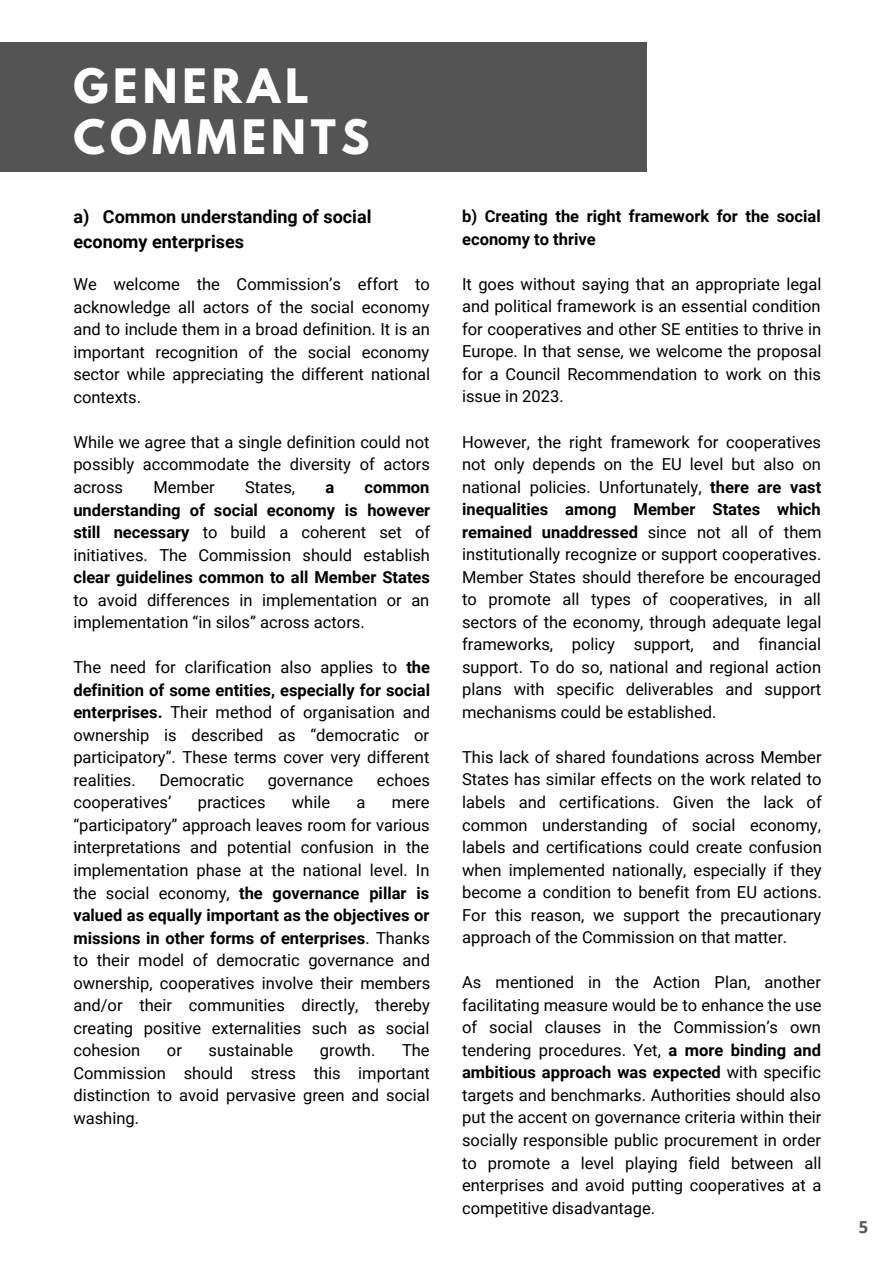
<style>
.page{position:relative;width:894px;height:1264px;background:#fff}
.page>*{position:absolute;margin:0;border:0;box-sizing:border-box;transform-origin:0 0}
.t1{font:700 42px/50.7px "League Spartan";letter-spacing:.12em;color:#fff}
.t2{font:700 18px/24.8px "Roboto";color:#000}
.t3{font:16.5px/22.5px "Roboto";color:#000;text-align:justify}
.t4{font:700 16.5px/22.5px "Roboto";color:#000}
.t5{font:700 16.5px "Open Sans";color:#545454}
.s1{font-weight:700}
</style>
<div class="page">
<div style="left:0;top:42px;width:646px;height:130px;background:#545454"></div>
<h1 class="t1" style="left:73px;top:66px;width:297px">GENERAL<br>COMMENTS</h1>
<p class="t2" style="left:73px;top:205px;width:299px">a) Common understanding of social economy enterprises</p>
<p class="t3" style="left:73px;top:273px;width:358px">We welcome the Commission’s effort to acknowledge all actors of the social economy and to include them in a broad definition. It is an important recognition of the social economy sector while appreciating the different national contexts.</p>
<p class="t3" style="left:73px;top:431px;width:358px">While we agree that a single definition could not possibly accommodate the diversity of actors across</p>
<p class="t3" style="left:153px;top:476px;width:63px">Member</p>
<p class="t3" style="left:245px;top:476px;width:52px">States,</p>
<p class="t4" style="left:325px;top:476px;width:10px">a</p>
<p class="t3" style="left:73px;top:476px;width:358px;text-indent:291px"><span class="s1">common understanding of social economy is however still necessary</span> to build a coherent set of initiatives. The Commission should establish</p>
<p class="t4" style="left:73px;top:566px;width:358px">clear guidelines common to all Member States</p>
<p class="t3" style="left:73px;top:588px;width:357px">to avoid differences in implementation or an implementation “in silos” across actors.</p>
<p class="t3" style="left:73px;top:656px;width:358px">The need for clarification also applies to <span class="s1">the definition of some entities, especially for social enterprises.</span> Their method of organisation and ownership is described as “democratic or participatory”. These terms cover very different realities.</p>
<p class="t3" style="left:159px;top:769px;width:86px">Democratic</p>
<p class="t3" style="left:268px;top:769px;width:87px">governance</p>
<p class="t3" style="left:377px;top:769px;width:55px">echoes</p>
<p class="t3" style="left:73px;top:791px;width:99px">cooperatives’</p>
<p class="t3" style="left:198px;top:791px;width:69px">practices</p>
<p class="t3" style="left:292px;top:791px;width:40px">while</p>
<p class="t3" style="left:356px;top:791px;width:10px">a</p>
<p class="t3" style="left:73px;top:791px;width:358px;text-indent:318px">mere “participatory” approach leaves room for various interpretations and potential confusion in the implementation phase at the national level. In the social economy, <span class="s1">the governance pillar is valued as equally important as the objectives or missions in other forms of enterprises</span>. Thanks to their model of democratic governance and ownership, cooperatives involve their members and/or their communities directly, thereby creating positive externalities such as social cohesion</p>
<p class="t3" style="left:73px;top:1039px;width:358px;text-indent:328px">The Commission should stress this important distinction to avoid pervasive green and social washing.</p>
<p class="t3" style="left:167px;top:1039px;width:16px">or</p>
<p class="t3" style="left:208px;top:1039px;width:86px">sustainable</p>
<p class="t3" style="left:320px;top:1039px;width:57px">growth.</p>
<p class="t4" style="left:462px;top:205px;width:360px">b) Creating the right framework for the social economy to thrive</p>
<p class="t3" style="left:462px;top:273px;width:360px">It goes without saying that an appropriate legal and political framework is an essential condition for cooperatives and other SE entities to thrive in Europe. In that sense, we welcome the proposal for a Council Recommendation to work on this issue in 2023.</p>
<p class="t3" style="left:462px;top:430px;width:361px">However, the right framework for cooperatives not only depends on the EU level but also on national policies. Unfortunately, <span class="s1">there are vast inequalities among Member States which remained unaddressed</span> since not all of them institutionally recognize or support cooperatives.<br>Member States should therefore be encouraged to promote all types of cooperatives, in all sectors of the economy, through adequate legal frameworks, policy support, and financial support. To do so, national and regional action plans with specific deliverables and support mechanisms could be established.</p>
<p class="t3" style="left:462px;top:746px;width:361px">This lack of shared foundations across Member States has similar effects on the work related to labels and certifications. Given the lack of common understanding of social economy, labels and certifications could create confusion when implemented nationally, especially if they become a condition to benefit from EU actions.<br>For this reason, we support the precautionary approach of the Commission on that matter.</p>
<p class="t3" style="left:462px;top:971px;width:361px">As mentioned in the Action Plan, another facilitating measure would be to enhance the use of social clauses in the Commission’s own tendering procedures. Yet, <span class="s1">a more binding and ambitious approach was expected</span> with specific targets and benchmarks. Authorities should also put the accent on governance criteria within their socially responsible public procurement in order to promote a level playing field between all enterprises and avoid putting cooperatives at a competitive disadvantage.</p>
<p class="t5" style="left:858px;top:1215px;width:11px">5</p>
</div>
